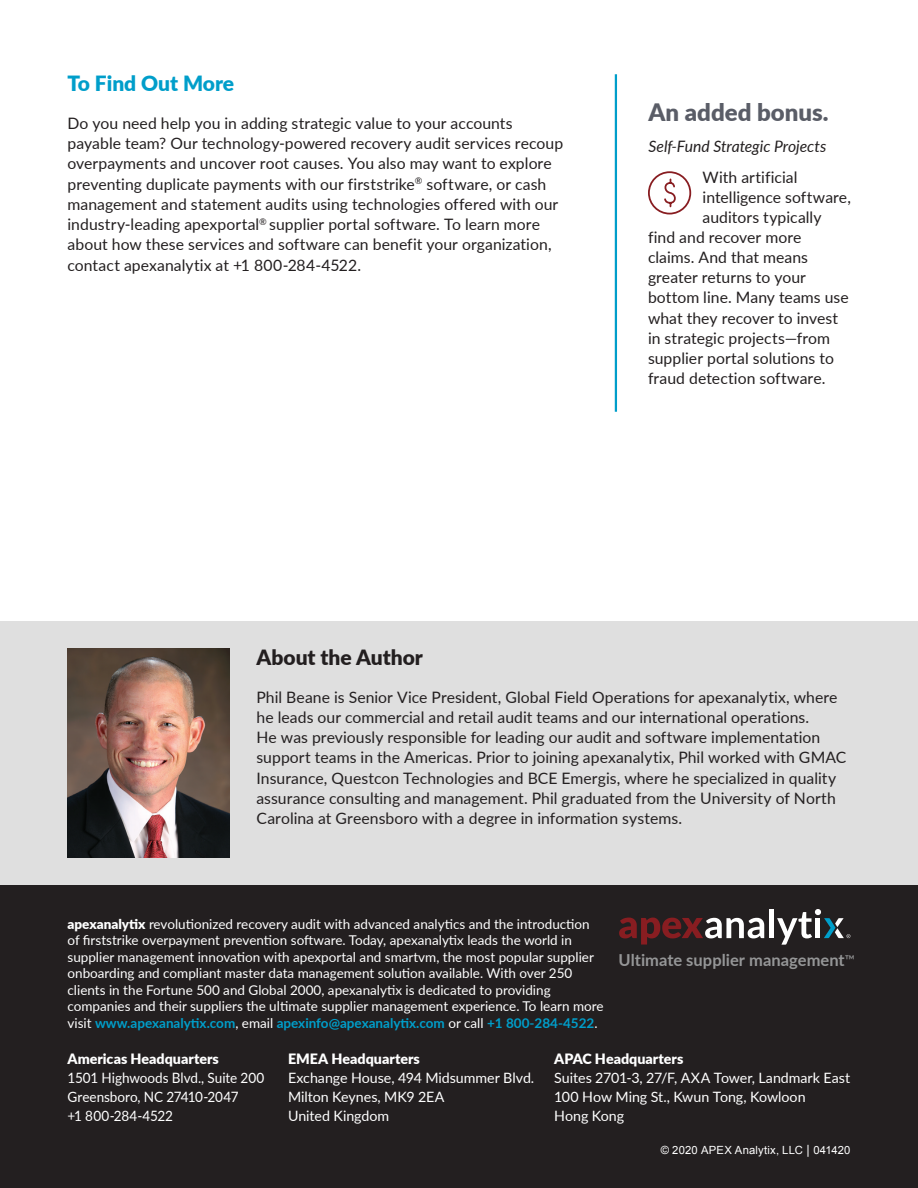
<style>
.page{position:relative;width:918px;height:1188px;background:#fff}
.page>*{position:absolute;margin:0;border:0;box-sizing:border-box;transform-origin:0 0}
.Chart_Title_Gray{font:900 24px "Lato";color:#5a5d67}
.Header_Blue{font:900 21px "Lato";color:#231f20}
.Header_Blue-2{font:900 21px "Lato";color:#009eca}
.Source{font:700 16.5px "Lato";letter-spacing:.005em;color:#959697}
.Body_Text{font:15.75px/20.2px "Lato";letter-spacing:.005em;color:#231f20}
.Callout-Italic{font:italic 15.75px "Lato";letter-spacing:-.005em;color:#231f20}
.t1{font:14.25px/18.8px "Lato";letter-spacing:-.005em;color:#fff}
.t2{font:14.25px "Lato";letter-spacing:-.005em;color:#fff;scale:.95 1}
.t3{font:900 14.25px "Lato";color:#fff}
.t4{font:13.5px/16.5px "Lato";color:#fff}
.t5{font:11.25px "Arial";letter-spacing:.015em;color:#fff}
.s1{font-weight:900}
.s2{font-weight:700;color:#009eca}
.s3{font-weight:400;font-size:13.5px}
.s4{font-size:12.75px}
</style>
<div class="page">
<div style="left:0;top:884px;width:918px;height:304px;background:#231f20"></div>
<svg style="left:619px;top:918px;width:145px;height:27px"></svg>
<div style="left:769px;top:909px;width:5px;height:29px;background:#fff"></div>
<svg style="left:777px;top:909px;width:73px;height:36px"></svg>
<div style="left:0;top:621px;width:918px;height:263px;background:#dfdfdf"></div>
<img style="left:68px;top:648px;width:162px;height:209px">
<hr style="left:615px;top:74px;width:2px;height:338px;background:#009eca">
<svg style="left:648px;top:171px;width:44px;height:44px"></svg>
<p class="Header_Blue-2" style="left:68px;top:68px;width:168px">To Find Out More</p>
<p class="Body_Text" style="left:68px;top:112px;width:497px">Do you need help you in adding strategic value to your accounts payable team? Our technology-powered recovery audit services recoup overpayments and uncover root causes. You also may want to explore preventing duplicate payments with our firststrike<sup>®</sup> software, or cash management and statement audits using technologies offered with our industry-leading apexportal<sup>®</sup> supplier portal software. To learn more about how these services and software can benefit your organization, contact apexanalytix at +1 800-284-4522.</p>
<p class="Chart_Title_Gray" style="left:649px;top:94px;width:181px">An added bonus.</p>
<p class="Callout-Italic" style="left:649px;top:135px;width:179px">Self-Fund Strategic Projects</p>
<p class="Body_Text" style="left:703px;top:166px;width:150px">With artificial intelligence software, auditors typically</p>
<p class="Body_Text" style="left:648px;top:226px;width:202px">find and recover more claims. And that means greater returns to your bottom line. Many teams use what they recover to invest in strategic projects—from supplier portal solutions to fraud detection software.</p>
<p class="Header_Blue" style="left:256px;top:641px;width:168px">About the Author</p>
<p class="Body_Text" style="left:256px;top:686px;width:591px">Phil Beane is Senior Vice President, Global Field Operations for apexanalytix, where he leads our commercial and retail audit teams and our international operations.<br>He was previously responsible for leading our audit and software implementation support teams in the Americas. Prior to joining apexanalytix, Phil worked with GMAC Insurance, Questcon Technologies and BCE Emergis, where he specialized in quality assurance consulting and management. Phil graduated from the University of North Carolina at Greensboro with a degree in information systems.</p>
<p class="t4" style="left:68px;top:915px;width:538px"><span class="s1">apexanalytix</span> revolutionized recovery audit with advanced analytics and the introduction of firststrike overpayment prevention software. Today, apexanalytix leads the world in supplier management innovation with apexportal and smartvm, the most popular supplier onboarding and compliant master data management solution available. With over 250 clients in the Fortune 500 and Global 2000, apexanalytix is dedicated to providing companies and their suppliers the ultimate supplier management experience. To learn more visit <span class="s2">www.apexanalytix.com</span>, email <span class="s2">apexinfo@apexanalytix.com</span> or call <span class="s2">+1 800-284-4522</span>.</p>
<p class="Source" style="left:619px;top:948px;width:238px">Ultimate supplier management<span class="s3">™</span></p>
<p class="t3" style="left:68px;top:1049px;width:153px">Americas Headquarters</p>
<p class="t2" style="left:68px;top:1068px;width:209px">1501 Highwoods Blvd., Suite 200</p>
<p class="t2" style="left:68px;top:1087px;width:182px">Greensboro, NC 27410-2047</p>
<p class="t2" style="left:68px;top:1105px;width:113px">+1 800-284-4522</p>
<p class="t3" style="left:288px;top:1049px;width:133px">EMEA Headquarters</p>
<p class="t1" style="left:288px;top:1068px;width:248px">Exchange House, 494 Midsummer Blvd.</p>
<p class="t1" style="left:288px;top:1087px;width:158px">Milton Keynes, MK9 2EA</p>
<p class="t1" style="left:288px;top:1106px;width:103px">United Kingdom</p>
<p class="t3" style="left:554px;top:1049px;width:131px">APAC Headquarters</p>
<p class="t1" style="left:554px;top:1068px;width:297px">Suites 2701-3, 27/F, AXA Tower, Landmark East</p>
<p class="t1" style="left:554px;top:1087px;width:253px">100 How Ming St., Kwun Tong, Kowloon<br>Hong Kong</p>
<p class="t5" style="left:661px;top:1143px;width:191px">© 2020 APEX Analytix, LLC <span class="s4">|</span> 041420</p>
</div>
